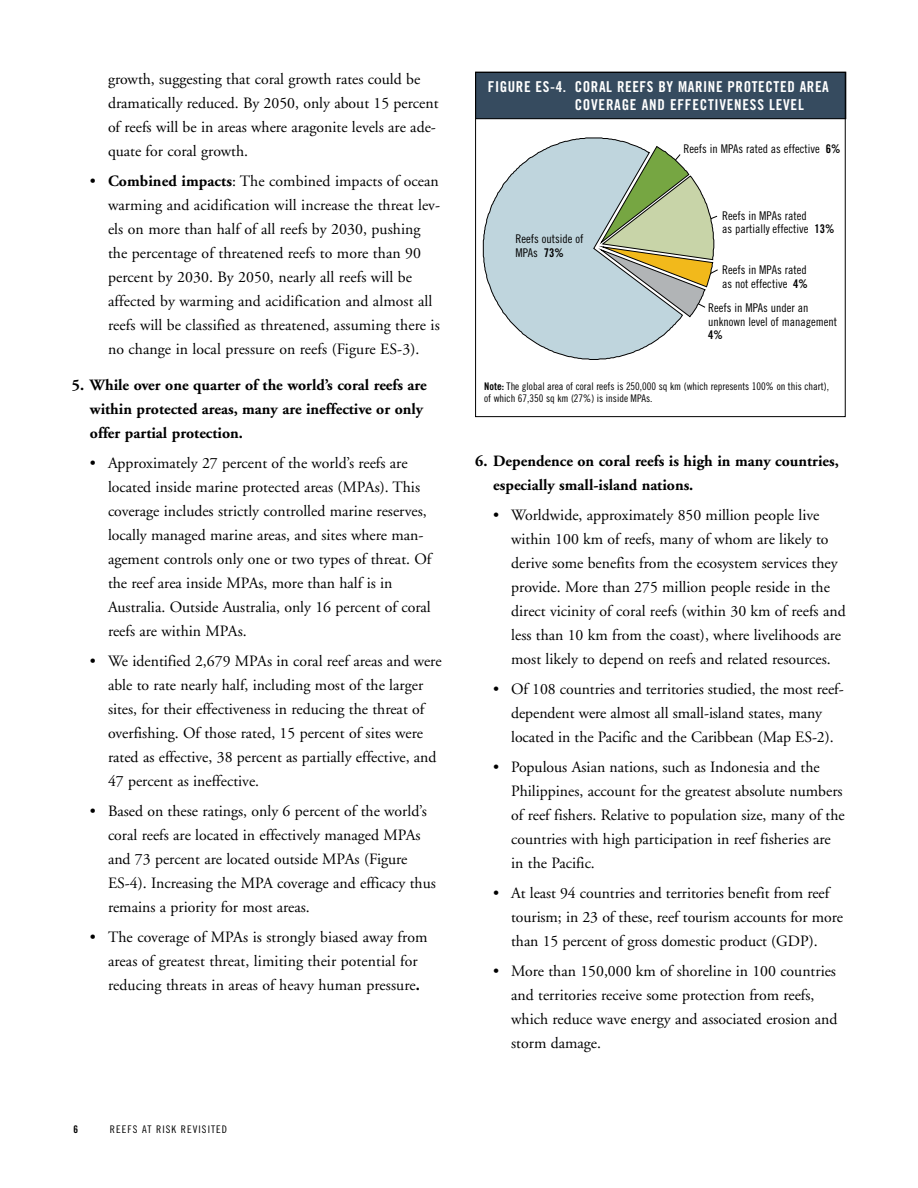
<style>
.page{position:relative;width:918px;height:1188px;background:#fff}
.page>*{position:absolute;margin:0;border:0;box-sizing:border-box;transform-origin:0 0}
.t1{font:15.75px/24px "Adobe Garamond";color:#000}
.t2{font:700 15.75px/24px "Adobe Garamond";color:#000}
.t3{font:15px/18px "Trade Gothic LT Bold Cond Twenty";letter-spacing:.04em;color:#fff}
.t4{font:12px/13.5px "Trade Gothic LT Std Cn 18";color:#000}
.t5{font:12px "Trade Gothic LT Std Bd Cn 20";color:#000}
.t6{font:10.5px/12px "Trade Gothic LT Cond Eighteen";color:#000}
.t7{font:10.5px "Trade Gothic LT Cond Eighteen";letter-spacing:.1em;color:#000}
.t8{font:10.5px "Trade Gothic LT Bold Cond Twenty";color:#000}
.s1{font-weight:700}
.s2{font-family:"Trade Gothic LT Std Bd Cn 20"}
.s3{font-family:"Trade Gothic LT Bold Cond Twenty"}
</style>
<div class="page">
<div style="left:476px;top:72px;width:370px;height:47px;background:#364b5f"></div>
<div style="left:475px;top:72px;width:371px;height:47px;border:1px solid #000"></div>
<div style="left:475px;top:72px;width:371px;height:345px;border:1px solid #000"></div>
<svg style="left:683px;top:167px;width:35px;height:150px"></svg>
<svg style="left:483px;top:138px;width:200px;height:222px"></svg>
<p class="t1" style="left:108px;top:67px;width:332px">growth, suggesting that coral growth rates could be dramatically reduced. By 2050, only about 15 percent of reefs will be in areas where aragonite levels are ade&shy;quate for coral growth.</p>
<p class="t1" style="left:108px;top:169px;width:334px;text-indent:-18px">• <span class="s1">Combined impacts</span>: The combined impacts of ocean warming and acidification will increase the threat lev&shy;els on more than half of all reefs by 2030, pushing the percentage of threatened reefs to more than 90 percent by 2030. By 2050, nearly all reefs will be affected by warming and acidification and almost all reefs will be classified as threatened, assuming there is no change in local pressure on reefs (Figure ES-3).</p>
<p class="t2" style="left:90px;top:373px;width:338px;text-indent:-18px">5. While over one quarter of the world’s coral reefs are within protected areas, many are ineffective or only offer partial protection.</p>
<p class="t1" style="left:108px;top:451px;width:325px;text-indent:-18px">• Approximately 27 percent of the world’s reefs are located inside marine protected areas (MPAs). This coverage includes strictly controlled marine reserves, locally managed marine areas, and sites where man&shy;agement controls only one or two types of threat. Of the reef area inside MPAs, more than half is in Australia. Outside Australia, only 16 percent of coral reefs are within MPAs.</p>
<p class="t1" style="left:108px;top:649px;width:335px;text-indent:-18px">• We identified 2,679 MPAs in coral reef areas and were able to rate nearly half, including most of the larger sites, for their effectiveness in reducing the threat of overfishing. Of those rated, 15 percent of sites were rated as effective, 38 percent as partially effective, and 47 percent as ineffective.</p>
<p class="t1" style="left:108px;top:799px;width:329px;text-indent:-18px">• Based on these ratings, only 6 percent of the world’s coral reefs are located in effectively managed MPAs and 73 percent are located outside MPAs (Figure ES-4). Increasing the MPA coverage and efficacy thus remains a priority for most areas.</p>
<p class="t1" style="left:108px;top:925px;width:321px;text-indent:-18px">• The coverage of MPAs is strongly biased away from areas of greatest threat, limiting their potential for reducing threats in areas of heavy human pressure<span class="s1">.</span></p>
<p class="t8" style="left:74px;top:1122px;width:6px">6</p>
<p class="t7" style="left:110px;top:1123px;width:119px">REEFS AT RISK REVISITED</p>
<p class="t3" style="left:488px;top:78px;width:77px">FIGURE ES-4.C</p>
<p class="t3" style="left:575px;top:78px;width:256px;text-indent:8px">ORAL REEFS BY MARINE PROTECTED AREA<br>COVERAGE AND EFF</p>
<p class="t3" style="left:692px;top:96px;width:111px">ECTIVENESS LEVEL</p>
<p class="t4" style="left:684px;top:142px;width:158px">Reefs in MPAs rated as effective <span class="s2">6%</span></p>
<p class="t4" style="left:516px;top:232px;width:69px">Reefs outside of<br>MPAs <span class="s2">73%</span></p>
<p class="t4" style="left:722px;top:209px;width:114px">Reefs in MPAs rated<br>as partially effective <span class="s2">13%</span></p>
<p class="t4" style="left:722px;top:263px;width:87px">Reefs in MPAs rated as not effective <span class="s2">4%</span></p>
<p class="t4" style="left:708px;top:301px;width:130px">Reefs in MPAs under an unknown level of management</p>
<p class="t5" style="left:708px;top:328px;width:16px">4%</p>
<p class="t6" style="left:484px;top:380px;width:346px"><span class="s3">NOTE:</span> The global area of coral reefs is 250,000 sq km (which represents 100% on this chart), of which 67,350 sq km (27%) is inside MPAs.</p>
<p class="t2" style="left:493px;top:449px;width:347px;text-indent:-18px">6. Dependence on coral reefs is high in many countries, especially small-island nations.</p>
<p class="t1" style="left:511px;top:503px;width:336px;text-indent:-18px">• Worldwide, approximately 850 million people live within 100 km of reefs, many of whom are likely to derive some benefits from the ecosystem services they provide. More than 275 million people reside in the direct vicinity of coral reefs (within 30 km of reefs and less than 10 km from the coast), where livelihoods are most likely to depend on reefs and related resources.</p>
<p class="t1" style="left:493px;top:677px;width:352px;text-align:center">• Of 108 countries and territories studied, the most reef&shy;dependent were almost all small-island states, many located in the Pacific and the Caribbean (Map ES-2).</p>
<p class="t1" style="left:511px;top:755px;width:335px;text-indent:-18px">• Populous Asian nations, such as Indonesia and the Philippines, account for the greatest absolute numbers of reef fishers. Relative to population size, many of the countries with high participation in reef fisheries are in the Pacific.</p>
<p class="t1" style="left:511px;top:881px;width:333px;text-indent:-18px">• At least 94 countries and territories benefit from reef tourism; in 23 of these, reef tourism accounts for more than 15 percent of gross domestic product (GDP).</p>
<p class="t1" style="left:511px;top:959px;width:328px;text-indent:-18px">• More than 150,000 km of shoreline in 100 countries and territories receive some protection from reefs, which reduce wave energy and associated erosion and storm damage.</p>
</div>
